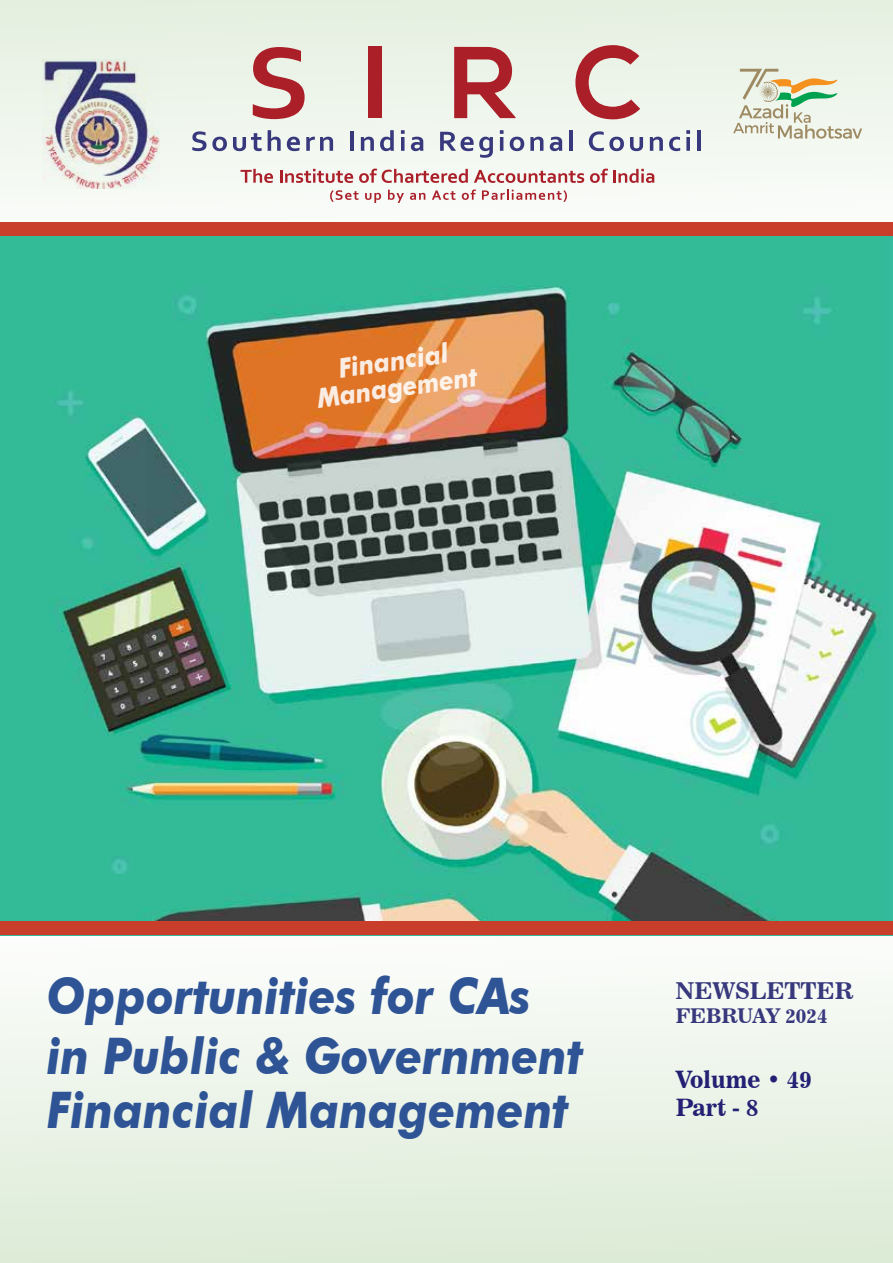
<style>
.page{position:relative;width:893px;height:1263px;background:#fff}
.page>*{position:absolute;margin:0;border:0;box-sizing:border-box;transform-origin:0 0}
.t1{font:italic 700 50.4px/54px "Futura BT";color:#2f5496;scale:.9 1}
.t2{font:italic 700 27px/27px "Futura BT";color:#fff;text-align:center;scale:.9 1}
.t3{font:23.55px/28.2px "News 706 BT Bold C";color:#242175}
.t4{font:22.8px "News 706 BT Bold C";color:#38387d}
.t5{font:19.95px "News 706 BT Bold C";color:#38387d}
</style>
<div class="page">
<div style="left:0;top:935px;width:893px;height:328px;background:linear-gradient(to bottom,#fcfdfb,#dcebd6)"></div>
<div style="left:0;top:0;width:893px;height:240px;background:#eef5ec"></div>
<img style="left:0;top:236px;width:893px;height:685px">
<img style="left:43px;top:60px;width:117px;height:128px">
<svg style="left:192px;top:131px;width:14px;height:20px"></svg>
<svg style="left:212px;top:137px;width:15px;height:14px"></svg>
<svg style="left:233px;top:133px;width:29px;height:18px"></svg>
<svg style="left:268px;top:130px;width:13px;height:21px"></svg>
<svg style="left:287px;top:137px;width:13px;height:14px"></svg>
<svg style="left:306px;top:137px;width:27px;height:14px"></svg>
<hr style="left:350px;top:132px;width:3px;height:19px;background:#38387d">
<svg style="left:361px;top:137px;width:13px;height:14px"></svg>
<svg style="left:380px;top:130px;width:14px;height:21px"></svg>
<svg style="left:401px;top:130px;width:4px;height:4px"></svg>
<hr style="left:401px;top:137px;width:3px;height:14px;background:#38387d">
<svg style="left:411px;top:137px;width:12px;height:14px"></svg>
<svg style="left:440px;top:132px;width:53px;height:26px"></svg>
<svg style="left:500px;top:130px;width:4px;height:4px"></svg>
<hr style="left:500px;top:137px;width:3px;height:14px;background:#38387d">
<svg style="left:510px;top:137px;width:14px;height:14px"></svg>
<svg style="left:530px;top:137px;width:13px;height:14px"></svg>
<svg style="left:550px;top:137px;width:12px;height:14px"></svg>
<hr style="left:569px;top:130px;width:4px;height:21px;background:#38387d">
<svg style="left:589px;top:131px;width:35px;height:20px"></svg>
<svg style="left:630px;top:137px;width:13px;height:14px"></svg>
<svg style="left:650px;top:137px;width:13px;height:14px"></svg>
<svg style="left:669px;top:137px;width:11px;height:14px"></svg>
<svg style="left:686px;top:130px;width:4px;height:4px"></svg>
<svg style="left:686px;top:137px;width:4px;height:14px"></svg>
<hr style="left:697px;top:130px;width:4px;height:21px;background:#38387d">
<div style="left:368px;top:47px;width:13px;height:71px;background:#ab1f29"></div>
<svg style="left:454px;top:47px;width:62px;height:71px"></svg>
<svg style="left:575px;top:45px;width:65px;height:74px"></svg>
<svg style="left:253px;top:47px;width:52px;height:72px"></svg>
<svg style="left:241px;top:169px;width:32px;height:14px"></svg>
<svg style="left:280px;top:169px;width:73px;height:14px"></svg>
<svg style="left:359px;top:169px;width:109px;height:14px"></svg>
<svg style="left:474px;top:170px;width:110px;height:13px"></svg>
<svg style="left:590px;top:169px;width:64px;height:14px"></svg>
<svg style="left:330px;top:190px;width:29px;height:12px"></svg>
<svg style="left:365px;top:193px;width:16px;height:10px"></svg>
<svg style="left:388px;top:190px;width:16px;height:13px"></svg>
<svg style="left:410px;top:193px;width:15px;height:7px"></svg>
<svg style="left:432px;top:190px;width:23px;height:10px"></svg>
<svg style="left:462px;top:189px;width:14px;height:11px"></svg>
<svg style="left:482px;top:190px;width:85px;height:12px"></svg>
<svg style="left:733px;top:69px;width:129px;height:70px"></svg>
<div style="left:0;top:222px;width:893px;height:14px;background:#c93e2b"></div>
<div style="left:0;top:921px;width:893px;height:14px;background:#c93e2b"></div>
<p class="t2" style="left:312px;top:358px;width:181px;rotate:-8deg">Financial<br>Management</p>
<p class="t1" style="left:47px;top:969px;width:539px">Opportunities for CAs</p>
<p class="t1" style="left:47px;top:1029px;width:597px">in Public &amp; Government<br>Financial Management</p>
<p class="t4" style="left:676px;top:977px;width:178px">NEWSLETTER</p>
<p class="t5" style="left:676px;top:1004px;width:153px">FEBRUAY 2024</p>
<p class="t3" style="left:676px;top:1065px;width:137px">Volume • 49<br>Part - 8</p>
</div>
